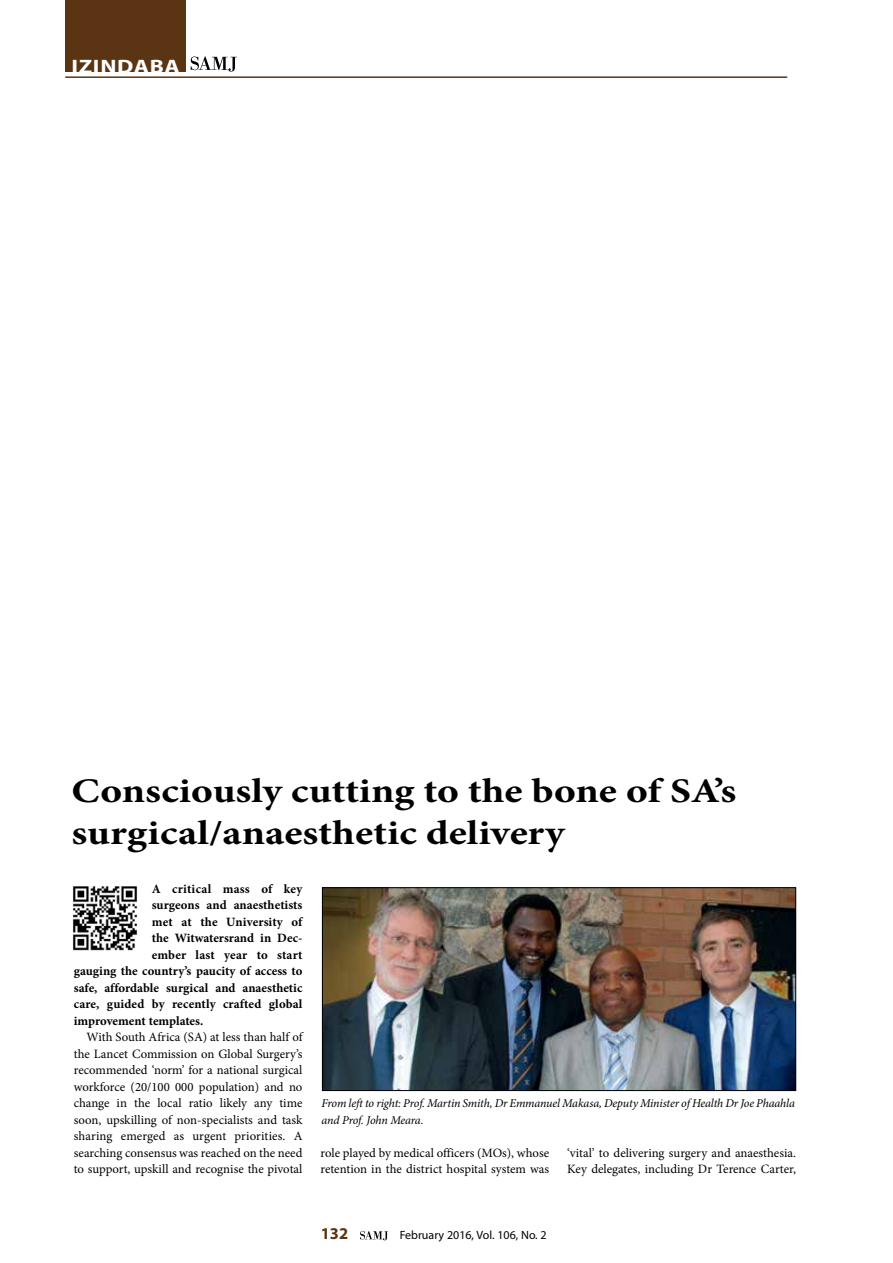
<style>
.page{position:relative;width:893px;height:1263px;background:#fff}
.page>*{position:absolute;margin:0;border:0;box-sizing:border-box;transform-origin:0 0}
.t1{font:700 34.5px/41.4px "Minion Pro";color:#000;scale:1.2 1}
.t2{font:700 19.5px "Myriad Pro";letter-spacing:.03em;color:#fff;scale:1.2 1}
.t3{font:700 16.5px "Myriad Pro";color:#5b3413}
.t4{font:12.75px/16.5px "Minion Pro";color:#000}
.t5{font:700 12.75px "Minion Pro";color:#000}
.t6{font:700 12.75px "Minion Pro";letter-spacing:.02em;color:#000}
.t7{font:italic 12px/16.5px "Minion Pro";letter-spacing:-.015em;color:#000}
.t8{font:12px "Myriad Pro";color:#000}
</style>
<div class="page">
<hr style="left:65px;top:76px;width:722px;height:2px;background:#5b3413">
<div style="left:65px;top:0;width:121px;height:72px;background:#5b3413"></div>
<svg style="left:191px;top:57px;width:46px;height:15px"></svg>
<svg style="left:360px;top:1231px;width:28px;height:9px"></svg>
<img style="left:73px;top:886px;width:64px;height:65px">
<img style="left:324px;top:889px;width:470px;height:200px">
<div style="left:322px;top:887px;width:474px;height:204px;border:1px solid #000"></div>
<h2 class="t2" style="left:71px;top:54px;width:92px">IZINDABA</h2>
<h1 class="t1" style="left:72px;top:770px;width:556px">Consciously cutting to the bone of SA’s surgical/anaesthetic delivery</h1>
<p class="t6" style="left:152px;top:880px;width:152px">A critical mass of key</p>
<p class="t5" style="left:152px;top:896px;width:152px">surgeons and anaesthetists</p>
<p class="t5" style="left:152px;top:913px;width:152px">met at the University of</p>
<p class="t5" style="left:152px;top:929px;width:151px">the Witwatersrand in Dec-</p>
<p class="t5" style="left:152px;top:946px;width:152px">ember last year to start</p>
<p class="t5" style="left:74px;top:962px;width:230px">gauging the country’s paucity of access to</p>
<p class="t5" style="left:74px;top:979px;width:230px">safe, affordable surgical and anaesthetic</p>
<p class="t5" style="left:74px;top:995px;width:230px">care, guided by recently crafted global</p>
<p class="t5" style="left:74px;top:1012px;width:131px">improvement templates.</p>
<p class="t4" style="left:74px;top:1029px;width:230px;text-align:justify;text-indent:13px">With South Africa (SA) at less than half of the Lancet Commission on Global Surgery’s recommended ‘norm’ for a national surgical workforce (20/100 000 population) and no change in the local ratio likely any time soon, upskilling of non-specialists and task sharing emerged as urgent priorities. A searching consensus was reached on the need to support, upskill and recognise the pivotal</p>
<p class="t7" style="left:322px;top:1095px;width:475px">From left to right: Prof. Martin Smith, Dr Emmanuel Makasa, Deputy Minister of Health Dr Joe Phaahla and Prof. John Meara.</p>
<p class="t4" style="left:320px;top:1144px;width:230px">role played by medical officers (MOs), whose retention in the district hospital system was</p>
<p class="t4" style="left:567px;top:1144px;width:230px">‘vital’ to delivering surgery and anaesthesia.<br>Key delegates, including Dr Terence Carter,</p>
<p class="t3" style="left:321px;top:1223px;width:29px">132</p>
<p class="t8" style="left:400px;top:1228px;width:149px">February 2016, Vol. 106, No. 2</p>
</div>
